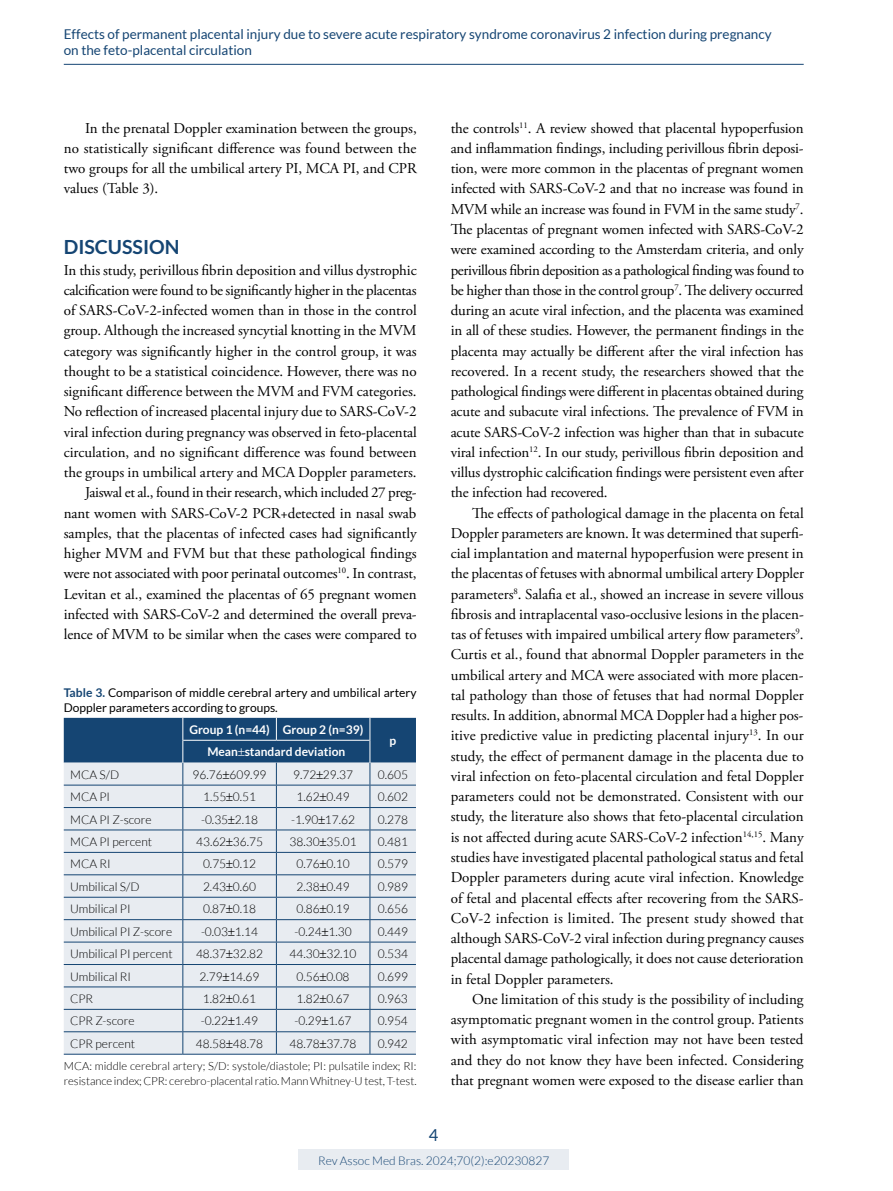
<style>
.page{position:relative;width:893px;height:1191px;background:#fff}
.page>*{position:absolute;margin:0;border:0;box-sizing:border-box;transform-origin:0 0}
.t1{font:700 19.5px "Lato";color:#154573}
.t2{font:16.5px "Lato";color:#154573}
.t3{font:15px/20.2px "Adobe Garamond Pro";letter-spacing:-.005em;color:#000;text-align:justify}
.t4{font:13.5px/16.2px "Lato";color:#154573}
.t5{font:300 12px "Lato";color:#000}
.t6{font:12px/14.4px "Lato";letter-spacing:.005em;color:#000}
.t7{font:700 12px "Lato";color:#fff}
.t8{font:300 12px "Lato";color:#154573}
.t9{font:300 11.25px/15px "Lato";letter-spacing:-.005em;color:#000}
.s1{font-weight:700;color:#154573}
</style>
<div class="page">
<div style="left:299px;top:1149px;width:270px;height:21px;background:#e8ecf1"></div>
<hr style="left:64px;top:64px;width:740px;height:1px;background:#154573">
<hr style="left:64px;top:1053px;width:119px;height:1px;background:#154573">
<hr style="left:183px;top:1053px;width:93px;height:1px;background:#154573">
<hr style="left:276px;top:1053px;width:94px;height:1px;background:#154573">
<hr style="left:370px;top:1053px;width:46px;height:1px;background:#154573">
<svg style="left:64px;top:718px;width:352px;height:335px;background:#c3cfdb"></svg>
<p class="t4" style="left:64px;top:26px;width:709px">Effects of permanent placental injury due to severe acute respiratory syndrome coronavirus 2 infection during pregnancy on the feto-placental circulation</p>
<p class="t3" style="left:64px;top:118px;width:354px;text-indent:21px">In the prenatal Doppler examination between the groups, no statistically significant difference was found between the two groups for all the umbilical artery PI, MCA PI, and CPR values (Table 3).</p>
<h1 class="t1" style="left:64px;top:236px;width:117px">DISCUSSION</h1>
<p class="t3" style="left:64px;top:260px;width:355px;text-align:right">In this study, perivillous fibrin deposition and villus dystrophic calcification were found to be significantly higher in the placentas of SARS-CoV-2-infected women than in those in the control group. Although the increased syncytial knotting in the MVM category was significantly higher in the control group, it was thought to be a statistical coincidence. However, there was no significant difference between the MVM and FVM categories.<br>No reflection of increased placental injury due to SARS-CoV-2 viral infection during pregnancy was observed in feto-placental circulation, and no significant difference was found between the groups in umbilical artery and MCA Doppler parameters.<br>Jaiswal et al., found in their research, which included 27 preg&shy;nant women with SARS-CoV-2 PCR+detected in nasal swab samples, that the placentas of infected cases had significantly higher MVM and FVM but that these pathological findings were not associated with poor perinatal outcomes<sup>10</sup>. In contrast, Levitan et al., examined the placentas of 65 pregnant women infected with SARS-CoV-2 and determined the overall preva&shy;lence of MVM to be similar when the cases were compared to</p>
<p class="t6" style="left:64px;top:685px;width:354px"><span class="s1">Table 3.</span> Comparison of middle cerebral artery and umbilical artery<br>Doppler parameters according to groups.</p>
<p class="t7" style="left:189px;top:722px;width:176px">Group 1 (n=44) Group 2 (n=39)</p>
<p class="t7" style="left:390px;top:734px;width:8px">p</p>
<p class="t7" style="left:207px;top:745px;width:139px">Mean standard deviation</p>
<p class="t5" style="left:70px;top:768px;width:51px">MCA S/D</p>
<p class="t5" style="left:193px;top:768px;width:75px">96.76 609.99</p>
<p class="t5" style="left:293px;top:768px;width:62px">9.72 29.37</p>
<p class="t5" style="left:378px;top:768px;width:32px">0.605</p>
<p class="t5" style="left:70px;top:790px;width:42px">MCA PI</p>
<p class="t5" style="left:203px;top:790px;width:55px">1.55 0.51</p>
<p class="t5" style="left:297px;top:790px;width:55px">1.62 0.49</p>
<p class="t5" style="left:378px;top:790px;width:32px">0.602</p>
<p class="t5" style="left:70px;top:813px;width:83px">MCA PI Z-score</p>
<p class="t5" style="left:201px;top:813px;width:59px">-0.35 2.18</p>
<p class="t5" style="left:291px;top:813px;width:66px">-1.90 17.62</p>
<p class="t5" style="left:378px;top:813px;width:32px">0.278</p>
<p class="t5" style="left:70px;top:835px;width:84px">MCA PI percent</p>
<p class="t5" style="left:196px;top:835px;width:68px">43.62 36.75</p>
<p class="t5" style="left:290px;top:835px;width:68px">38.30 35.01</p>
<p class="t5" style="left:378px;top:835px;width:32px">0.481</p>
<p class="t5" style="left:70px;top:857px;width:42px">MCA RI</p>
<p class="t5" style="left:203px;top:857px;width:55px">0.75 0.12</p>
<p class="t5" style="left:297px;top:857px;width:55px">0.76 0.10</p>
<p class="t5" style="left:378px;top:857px;width:32px">0.579</p>
<p class="t5" style="left:70px;top:880px;width:71px">Umbilical S/D</p>
<p class="t5" style="left:203px;top:880px;width:55px">2.43 0.60</p>
<p class="t5" style="left:297px;top:880px;width:55px">2.38 0.49</p>
<p class="t5" style="left:378px;top:880px;width:32px">0.989</p>
<p class="t5" style="left:70px;top:902px;width:62px">Umbilical PI</p>
<p class="t5" style="left:203px;top:902px;width:55px">0.87 0.18</p>
<p class="t5" style="left:297px;top:902px;width:55px">0.86 0.19</p>
<p class="t5" style="left:378px;top:902px;width:32px">0.656</p>
<p class="t5" style="left:70px;top:925px;width:104px">Umbilical PI Z-score</p>
<p class="t5" style="left:201px;top:925px;width:59px">-0.03 1.14</p>
<p class="t5" style="left:295px;top:925px;width:59px">-0.24 1.30</p>
<p class="t5" style="left:378px;top:925px;width:32px">0.449</p>
<p class="t5" style="left:70px;top:947px;width:104px">Umbilical PI percent</p>
<p class="t5" style="left:196px;top:947px;width:68px">48.37 32.82</p>
<p class="t5" style="left:290px;top:947px;width:68px">44.30 32.10</p>
<p class="t5" style="left:378px;top:947px;width:32px">0.534</p>
<p class="t5" style="left:70px;top:969px;width:63px">Umbilical RI</p>
<p class="t5" style="left:199px;top:969px;width:62px">2.79 14.69</p>
<p class="t5" style="left:297px;top:969px;width:55px">0.56 0.08</p>
<p class="t5" style="left:378px;top:969px;width:32px">0.699</p>
<p class="t5" style="left:70px;top:992px;width:25px">CPR</p>
<p class="t5" style="left:203px;top:992px;width:55px">1.82 0.61</p>
<p class="t5" style="left:296px;top:992px;width:55px">1.82 0.67</p>
<p class="t5" style="left:378px;top:992px;width:32px">0.963</p>
<p class="t5" style="left:70px;top:1014px;width:66px">CPR Z-score</p>
<p class="t5" style="left:201px;top:1014px;width:59px">-0.22 1.49</p>
<p class="t5" style="left:294px;top:1014px;width:59px">-0.29 1.67</p>
<p class="t5" style="left:378px;top:1014px;width:32px">0.954</p>
<p class="t5" style="left:70px;top:1037px;width:67px">CPR percent</p>
<p class="t5" style="left:196px;top:1037px;width:68px">48.58 48.78</p>
<p class="t5" style="left:290px;top:1037px;width:68px">48.78 37.78</p>
<p class="t5" style="left:378px;top:1037px;width:32px">0.942</p>
<p class="t9" style="left:64px;top:1058px;width:354px">MCA: middle cerebral artery; S/D: systole/diastole; PI: pulsatile index; RI: resistance index; CPR: cerebro-placental ratio. Mann Whitney-U test, T-test.</p>
<p class="t3" style="left:451px;top:118px;width:355px">the controls<sup>11</sup>. A review showed that placental hypoperfusion and inflammation findings, including perivillous fibrin deposi&shy;tion, were more common in the placentas of pregnant women infected with SARS-CoV-2 and that no increase was found in MVM while an increase was found in FVM in the same study<sup>7</sup>.<br>The placentas of pregnant women infected with SARS-CoV-2 were examined according to the Amsterdam criteria, and only perivillous fibrin deposition as a pathological finding was found to be higher than those in the control group<sup>7</sup>. The delivery occurred during an acute viral infection, and the placenta was examined in all of these studies. However, the permanent findings in the placenta may actually be different after the viral infection has recovered. In a recent study, the researchers showed that the pathological findings were different in placentas obtained during acute and subacute viral infections. The prevalence of FVM in acute SARS-CoV-2 infection was higher than that in subacute viral infection<sup>12</sup>. In our study, perivillous fibrin deposition and villus dystrophic calcification findings were persistent even after the infection had recovered.</p>
<p class="t3" style="left:451px;top:503px;width:355px;text-indent:21px">The effects of pathological damage in the placenta on fetal Doppler parameters are known. It was determined that superfi&shy;cial implantation and maternal hypoperfusion were present in the placentas of fetuses with abnormal umbilical artery Doppler parameters<sup>8</sup>. Salafia et al., showed an increase in severe villous fibrosis and intraplacental vaso-occlusive lesions in the placen&shy;tas of fetuses with impaired umbilical artery flow parameters<sup>9</sup>.<br>Curtis et al., found that abnormal Doppler parameters in the umbilical artery and MCA were associated with more placen&shy;tal pathology than those of fetuses that had normal Doppler results. In addition, abnormal MCA Doppler had a higher pos&shy;itive predictive value in predicting placental injury<sup>13</sup>. In our study, the effect of permanent damage in the placenta due to viral infection on feto-placental circulation and fetal Doppler parameters could not be demonstrated. Consistent with our study, the literature also shows that feto-placental circulation is not affected during acute SARS-CoV-2 infection<sup>14,15</sup>. Many studies have investigated placental pathological status and fetal Doppler parameters during acute viral infection. Knowledge of fetal and placental effects after recovering from the SARS-CoV-2 infection is limited. The present study showed that although SARS-CoV-2 viral infection during pregnancy causes placental damage pathologically, it does not cause deterioration in fetal Doppler parameters.</p>
<p class="t3" style="left:451px;top:989px;width:354px;text-indent:21px">One limitation of this study is the possibility of including asymptomatic pregnant women in the control group. Patients with asymptomatic viral infection may not have been tested and they do not know they have been infected. Considering that pregnant women were exposed to the disease earlier than</p>
<p class="t2" style="left:429px;top:1126px;width:11px">4</p>
<p class="t8" style="left:318px;top:1154px;width:233px">Rev Assoc Med Bras. 2024;70(2):e20230827</p>
</div>
